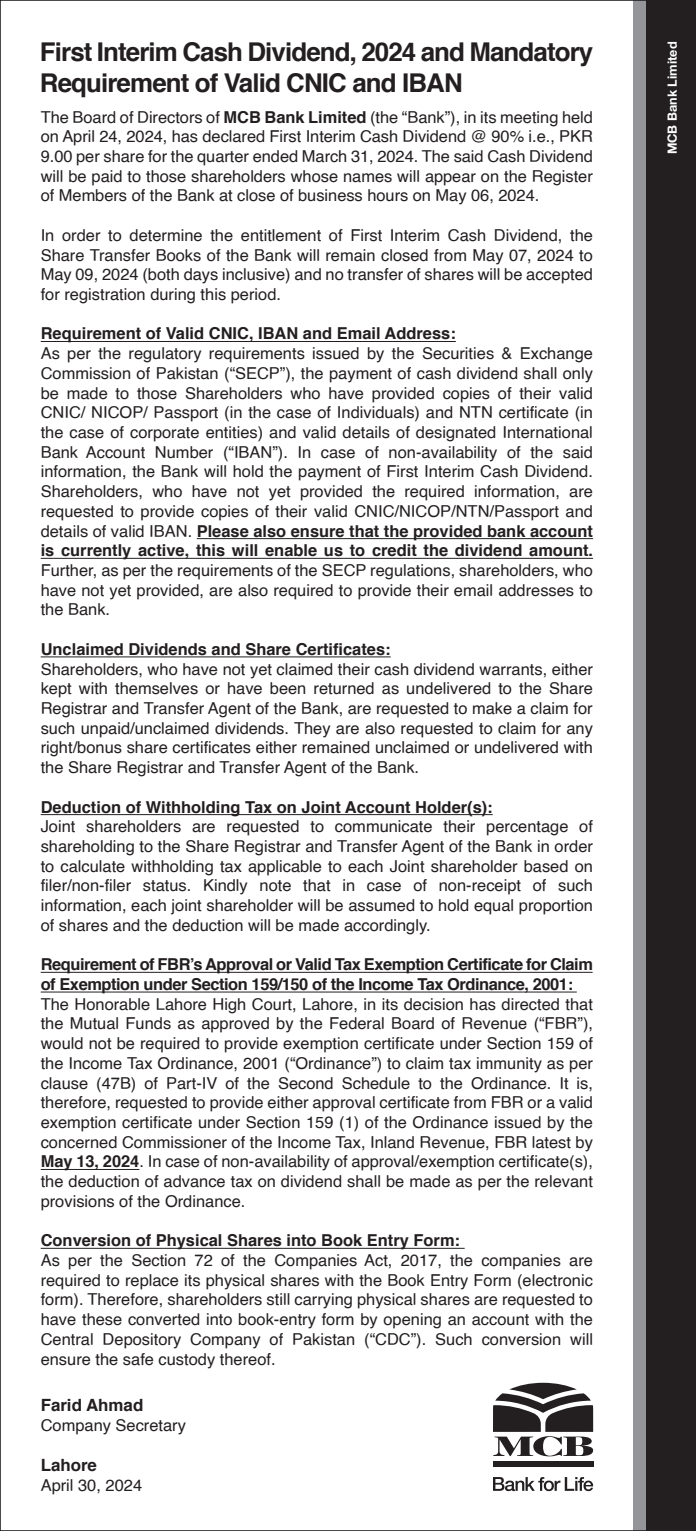
<style>
.page{position:relative;width:696px;height:1531px;background:#fff}
.page>*{position:absolute;margin:0;border:0;box-sizing:border-box;transform-origin:0 0}
.t1{font:700 25.88px/31.5px "Helvetica";letter-spacing:-.035em;color:#231f20}
.t2{font:700 16.88px "Helvetica";color:#231f20}
.t3{font:16.43px/19.8px "Helvetica";color:#231f20}
.t4{font:700 12.6px "Helvetica Neue";color:#fff}
.s1{font-weight:700}
</style>
<div class="page">
<hr style="left:41px;top:341px;width:414px;height:1px;background:#231f20">
<hr style="left:197px;top:538px;width:395px;height:1px;background:#231f20">
<hr style="left:41px;top:558px;width:551px;height:1px;background:#231f20">
<hr style="left:41px;top:656px;width:349px;height:1px;background:#231f20">
<hr style="left:41px;top:814px;width:451px;height:1px;background:#231f20">
<hr style="left:41px;top:972px;width:551px;height:1px;background:#231f20">
<hr style="left:41px;top:991px;width:535px;height:1px;background:#231f20">
<hr style="left:41px;top:1169px;width:98px;height:1px;background:#231f20">
<hr style="left:41px;top:1248px;width:423px;height:1px;background:#231f20">
<div style="left:641px;top:0;width:54px;height:1531px;background:#231f20"></div>
<div style="left:633px;top:0;width:12px;height:1531px;background:#939598"></div>
<div style="left:492px;top:1460px;width:100px;height:6px;background:#231f20"></div>
<svg style="left:493px;top:1383px;width:99px;height:73px"></svg>
<svg style="left:493px;top:1477px;width:99px;height:14px"></svg>
<p class="t1" style="left:40px;top:36px;width:554px">First Interim Cash Dividend, 2024 and Mandatory<br>Requirement of Valid CNIC and IBAN</p>
<p class="t3" style="left:41px;top:107px;width:553px;text-align:justify">The Board of Directors of <span class="s1">MCB Bank Limited</span> (the “Bank”), in its meeting held on April 24, 2024, has declared First Interim Cash Dividend @ 90% i.e., PKR 9.00 per share for the quarter ended March 31, 2024. The said Cash Dividend will be paid to those shareholders whose names will appear on the Register of Members of the Bank at close of business hours on May 06, 2024.</p>
<p class="t3" style="left:41px;top:226px;width:553px;text-align:justify">In order to determine the entitlement of First Interim Cash Dividend, the Share Transfer Books of the Bank will remain closed from May 07, 2024 to May 09, 2024 (both days inclusive) and no transfer of shares will be accepted for registration during this period.</p>
<p class="t3" style="left:41px;top:324px;width:553px"><span class="s1">Requirement of Valid CNIC, IBAN and Email Address:<br></span>As per the regulatory requirements issued by the Securities &amp; Exchange Commission of Pakistan (“SECP”), the payment of cash dividend shall only be made to those Shareholders who have provided copies of their valid CNIC/ NICOP/ Passport (in the case of Individuals) and NTN certificate (in the case of corporate entities) and valid details of designated International Bank Account Number (“IBAN”). In case of non-availability of the said information, the Bank will hold the payment of First Interim Cash Dividend.<br>Shareholders, who have not yet provided the required information, are requested to provide copies of their valid CNIC/NICOP/NTN/Passport and details of valid IBAN. <span class="s1">Please also ensure that the provided bank account is currently active, this will enable us to credit the dividend amount.<br></span>Further, as per the requirements of the SECP regulations, shareholders, who have not yet provided, are also required to provide their email addresses to the Bank.</p>
<p class="t3" style="left:41px;top:640px;width:553px"><span class="s1">Unclaimed Dividends and Share Certificates:<br></span>Shareholders, who have not yet claimed their cash dividend warrants, either kept with themselves or have been returned as undelivered to the Share Registrar and Transfer Agent of the Bank, are requested to make a claim for such unpaid/unclaimed dividends. They are also requested to claim for any right/bonus share certificates either remained unclaimed or undelivered with the Share Registrar and Transfer Agent of the Bank.</p>
<p class="t3" style="left:41px;top:797px;width:553px"><span class="s1">Deduction of Withholding Tax on Joint Account Holder(s):<br></span>Joint shareholders are requested to communicate their percentage of shareholding to the Share Registrar and Transfer Agent of the Bank in order to calculate withholding tax applicable to each Joint shareholder based on filer/non-filer status. Kindly note that in case of non-receipt of such information, each joint shareholder will be assumed to hold equal proportion of shares and the deduction will be made accordingly.</p>
<p class="t3" style="left:41px;top:955px;width:553px"><span class="s1">Requirement of FBR’s Approval or Valid Tax Exemption Certificate for Claim of Exemption under Section 159/150 of the Income Tax Ordinance, 2001:<br></span>The Honorable Lahore High Court, Lahore, in its decision has directed that the Mutual Funds as approved by the Federal Board of Revenue (“FBR”), would not be required to provide exemption certificate under Section 159 of the Income Tax Ordinance, 2001 (“Ordinance”) to claim tax immunity as per clause (47B) of Part-IV of the Second Schedule to the Ordinance. It is, therefore, requested to provide either approval certificate from FBR or a valid exemption certificate under Section 159 (1) of the Ordinance issued by the concerned Commissioner of the Income Tax, Inland Revenue, FBR latest by <span class="s1">May 13, 2024</span>. In case of non-availability of approval/exemption certificate(s), the deduction of advance tax on dividend shall be made as per the relevant provisions of the Ordinance.</p>
<p class="t3" style="left:41px;top:1231px;width:553px"><span class="s1">Conversion of Physical Shares into Book Entry Form:<br></span>As per the Section 72 of the Companies Act, 2017, the companies are required to replace its physical shares with the Book Entry Form (electronic form). Therefore, shareholders still carrying physical shares are requested to have these converted into book-entry form by opening an account with the Central Depository Company of Pakistan (“CDC”). Such conversion will ensure the safe custody thereof.</p>
<p class="t2" style="left:41px;top:1391px;width:104px">Farid Ahmad</p>
<p class="t3" style="left:41px;top:1416px;width:147px">Company Secretary</p>
<p class="t2" style="left:41px;top:1451px;width:58px">Lahore</p>
<p class="t3" style="left:41px;top:1475px;width:103px">April 30, 2024</p>
<p class="t4" style="left:664px;top:154px;width:114px;rotate:-90deg">MCB Bank Limited</p>
</div>
